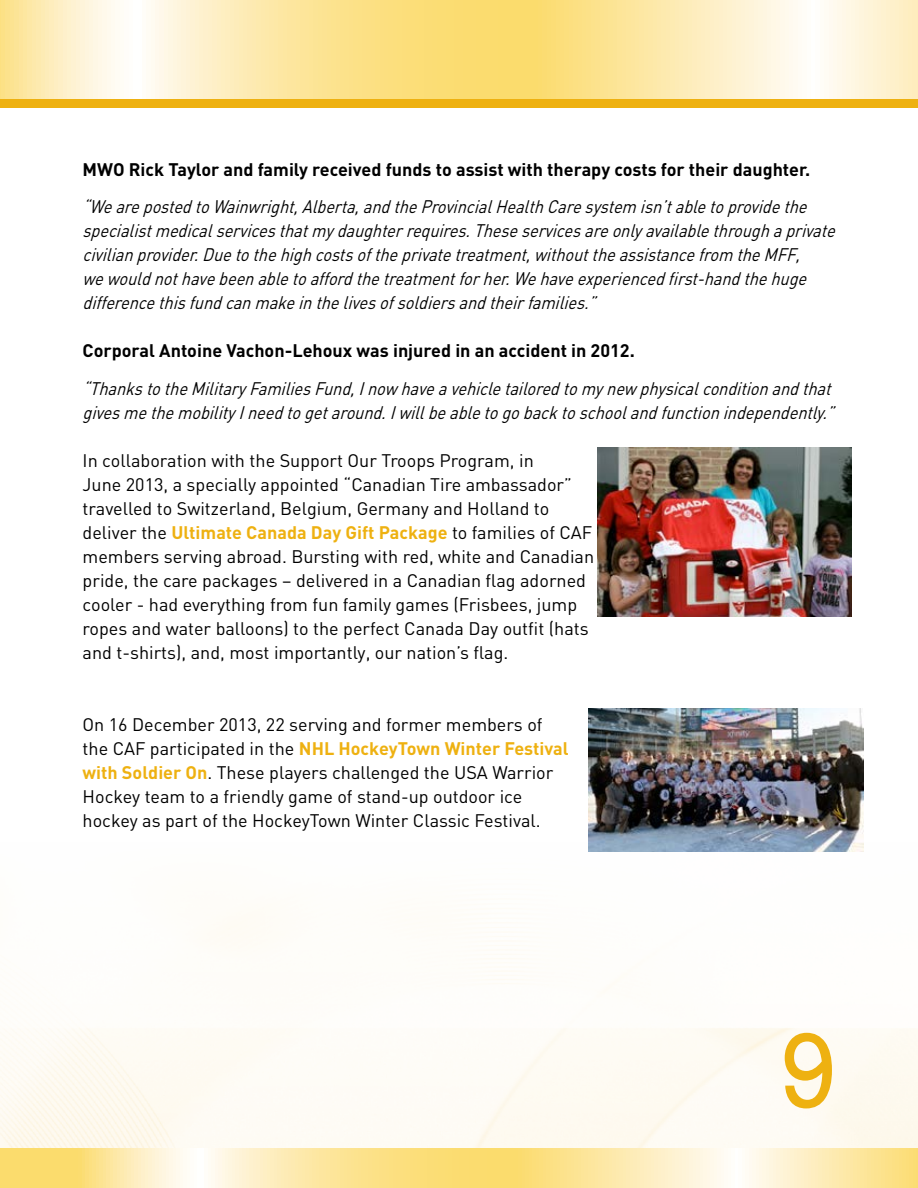
<style>
.page{position:relative;width:918px;height:1188px;background:#fff}
.page>*{position:absolute;margin:0;border:0;box-sizing:border-box;transform-origin:0 0}
.t1{font:108px "Rockwell";color:#eeb111}
.t2{font:18px/24px "DIN";color:#000}
.t3{font:italic 18px/24px "DIN";color:#000;scale:.9 1}
.t4{font:700 18px "DIN";color:#000}
.s1{font-weight:700;color:#eeb111}
</style>
<div class="page">
<img style="left:0;top:843px;width:918px;height:305px">
<svg style="left:0;top:0;width:918px;height:100px;background:#fceaae"></svg>
<div style="left:0;top:100px;width:918px;height:8px;background:#eeb111"></div>
<svg style="left:0;top:1148px;width:918px;height:40px;background:#fce8a7"></svg>
<img style="left:597px;top:447px;width:254px;height:170px">
<img style="left:589px;top:708px;width:275px;height:143px">
<p class="t4" style="left:83px;top:157px;width:729px">MWO Rick Taylor and family received funds to assist with therapy costs for their daughter.</p>
<p class="t3" style="left:83px;top:194px;width:844px">“WearepostedtoWainwright,Alberta,andtheProvincialHealthCaresystem isn’tabletoprovidethe specialistmedicalservicesthatmydaughterrequires.Theseservicesareonlyavailablethroughaprivate civilianprovider.Duetothehighcostsoftheprivatetreatment,withouttheassistancefrom theMFF, wewouldnothavebeenabletoaffordthetreatmentforher.Wehaveexperiencedfirst-handthehuge differencethisfundcanmakeinthelivesofsoldiersandtheirfamilies.”</p>
<p class="t4" style="left:83px;top:339px;width:554px">Corporal Antoine Vachon-Lehoux was injured in an accident in 2012.</p>
<p class="t3" style="left:83px;top:376px;width:843px">“ThankstotheMilitaryFamiliesFund,Inow haveavehicletailoredtomynew physicalconditionandthat givesmethemobilityIneedtogetaround.Iwillbeabletogobacktoschoolandfunctionindependently.”</p>
<p class="t2" style="left:83px;top:448px;width:513px">In collaboration with the Support Our Troops Program, in<br>June 2013, a specially appointed “Canadian Tire ambassador” travelled to Switzerland, Belgium, Germany and Holland to deliver the <span class="s1">Ultimate Canada Day Gift Package</span> to families of CAF members serving abroad. Bursting with red, white and Canadian pride, the care packages – delivered in a Canadian flag adorned cooler - had everything from fun family games (Frisbees, jump ropes and water balloons) to the perfect Canada Day outfit (hats and t-shirts), and, most importantly, our nation’s flag.</p>
<p class="t2" style="left:83px;top:712px;width:487px">On 16 December 2013, 22 serving and former members of the CAF participated in the <span class="s1">NHL HockeyTown Winter Festival with Soldier On</span>. These players challenged the USA Warrior Hockey team to a friendly game of stand-up outdoor ice hockey as part of the HockeyTown Winter Classic Festival.</p>
<h1 class="t1" style="left:780px;top:1009px;width:60px">9</h1>
</div>
